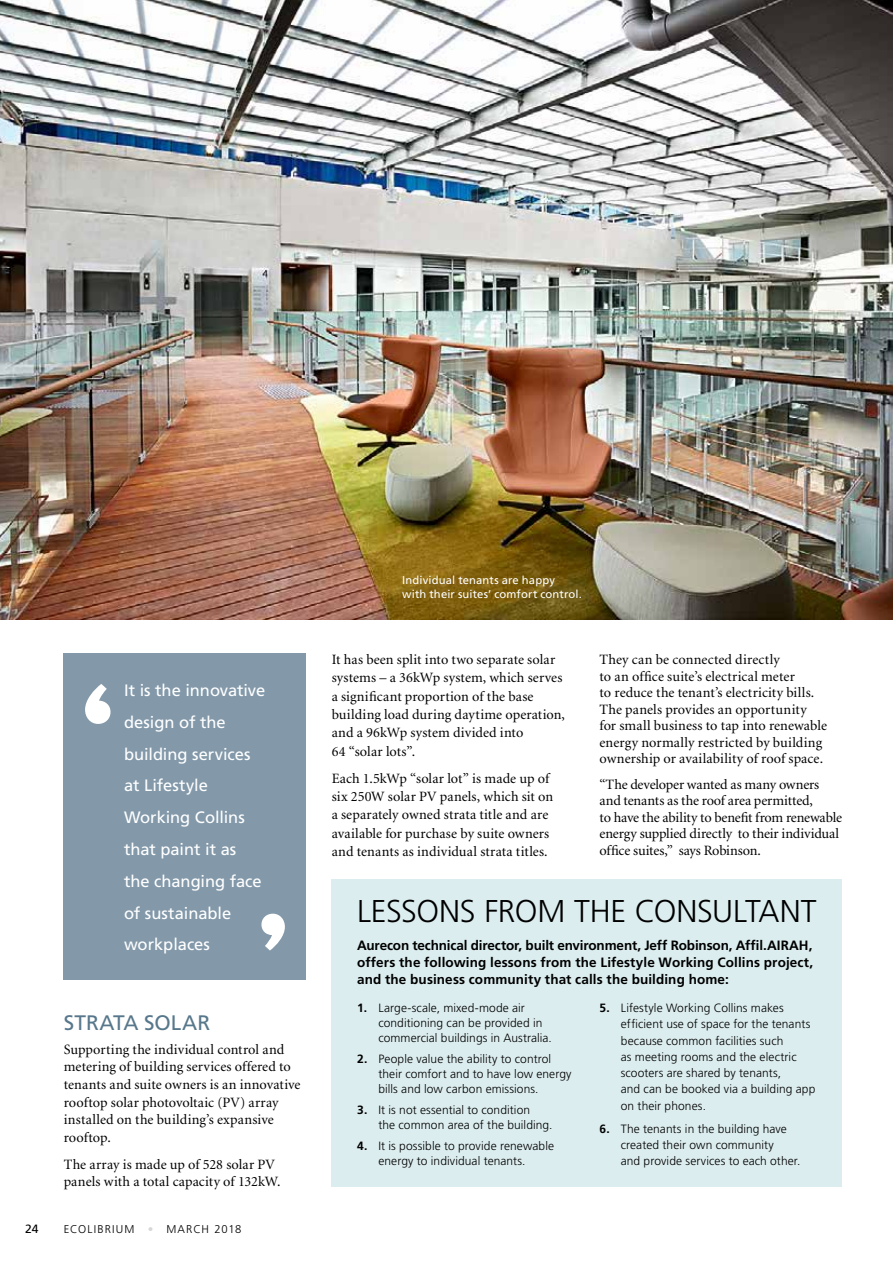
<style>
.page{position:relative;width:893px;height:1263px;background:#fff}
.page>*{position:absolute;margin:0;border:0;box-sizing:border-box;transform-origin:0 0}
.t1{font:300 31.5px "Frutiger LT Std";letter-spacing:-.01em;color:#000}
.t2{font:21px "Frutiger LT Std";color:#57778b}
.t3{font:16.5px/31.8px "Frutiger LT Std";letter-spacing:-.005em;color:#fff}
.t4{font:14.25px/16.5px "Minion";letter-spacing:.005em;color:#000}
.t5{font:700 13.5px/17.2px "Frutiger LT Std";letter-spacing:.01em;color:#000;text-align:justify}
.t6{font:300 12px/16.4px "Frutiger LT Std";letter-spacing:.005em;color:#000}
.t7{font:12px "Frutiger LT Std";color:#000}
.t8{font:11.25px/14.2px "Frutiger LT Std";letter-spacing:.01em;color:#fff}
.t9{font:300 11.25px "Frutiger LT Std";letter-spacing:.1em;color:#000}
.s1{color:#d6d7d7}
.s2{font-weight:700}
</style>
<div class="page">
<img style="left:0;top:0;width:893px;height:619px">
<div style="left:64px;top:653px;width:242px;height:327px;background:#8399aa"></div>
<svg style="left:85px;top:684px;width:26px;height:40px"></svg>
<svg style="left:261px;top:914px;width:24px;height:36px"></svg>
<div style="left:332px;top:879px;width:510px;height:307px;background:#dcedef"></div>
<p class="t3" style="left:124px;top:674px;width:143px">It is the innovative design of the building services at Lifestyle<br>Working Collins that paint it as the changing face of sustainable workplaces</p>
<h2 class="t2" style="left:64px;top:1010px;width:148px">STRATA SOLAR</h2>
<p class="t4" style="left:64px;top:1041px;width:238px;line-height:17.7px">Supporting the individual control and metering of building services offered to tenants and suite owners is an innovative rooftop solar photovoltaic (PV) array installed on the building’s expansive rooftop.</p>
<p class="t4" style="left:64px;top:1156px;width:218px;line-height:17.7px">The array is made up of 528 solar PV panels with a total capacity of 132kW.</p>
<p class="t7" style="left:25px;top:1222px;width:15px">24</p>
<p class="t9" style="left:64px;top:1223px;width:179px">ECOLIBRIUM <span class="s1">•</span> MARCH 2018</p>
<p class="t8" style="left:402px;top:573px;width:181px">Individual tenants are happy with their suites’ comfort control.</p>
<p class="t4" style="left:332px;top:651px;width:235px;line-height:18.3px">It has been split into two separate solar systems – a 36kWp system, which serves a significant proportion of the base building load during daytime operation, and a 96kWp system divided into<br>64 “solar lots”.</p>
<p class="t4" style="left:332px;top:770px;width:223px;line-height:18.3px">Each 1.5kWp “solar lot” is made up of six 250W solar PV panels, which sit on a separately owned strata title and are available for purchase by suite owners and tenants as individual strata titles.</p>
<p class="t4" style="left:600px;top:652px;width:229px">They can be connected directly<br>to an office suite’s electrical meter<br>to reduce the tenant’s electricity bills.<br>The panels provides an opportunity<br>for small business to tap into renewable energy normally restricted by building ownership or availability of roof space.</p>
<p class="t4" style="left:600px;top:776px;width:244px">“The developer wanted as many owners and tenants as the roof area permitted,<br>to have the ability to benefit from renewable energy supplied directly to their individual office suites,” says Robinson.</p>
<h1 class="t1" style="left:357px;top:893px;width:461px">LESSONS FROM THE CONSULTANT</h1>
<p class="t5" style="left:357px;top:936px;width:458px">Aurecon technical director, built environment, Jeff Robinson, Affil.AIRAH, offers the following lessons from the Lifestyle Working Collins project, and the business community that calls the building home:</p>
<p class="t6" style="left:378px;top:1000px;width:175px;line-height:14.9px;text-indent:-21px"><span class="s2">1.</span> Large-scale, mixed-mode air conditioning can be provided in commercial buildings in Australia.</p>
<p class="t6" style="left:378px;top:1051px;width:195px;line-height:14.9px;text-indent:-21px"><span class="s2">2.</span> People value the ability to control their comfort and to have low energy bills and low carbon emissions.</p>
<p class="t6" style="left:378px;top:1103px;width:176px;line-height:14.9px;text-indent:-21px"><span class="s2">3.</span> It is not essential to condition<br>the common area of the building.</p>
<p class="t6" style="left:378px;top:1139px;width:177px;line-height:14.9px;text-indent:-21px"><span class="s2">4.</span> It is possible to provide renewable energy to individual tenants.</p>
<p class="t6" style="left:621px;top:1000px;width:196px;text-indent:-21px"><span class="s2">5.</span> Lifestyle Working Collins makes efficient use of space for the tenants because common facilities such<br>as meeting rooms and the electric scooters are shared by tenants,<br>and can be booked via a building app on their phones.</p>
<p class="t6" style="left:621px;top:1120px;width:181px;text-indent:-21px"><span class="s2">6.</span> The tenants in the building have created their own community<br>and provide services to each other.</p>
</div>
